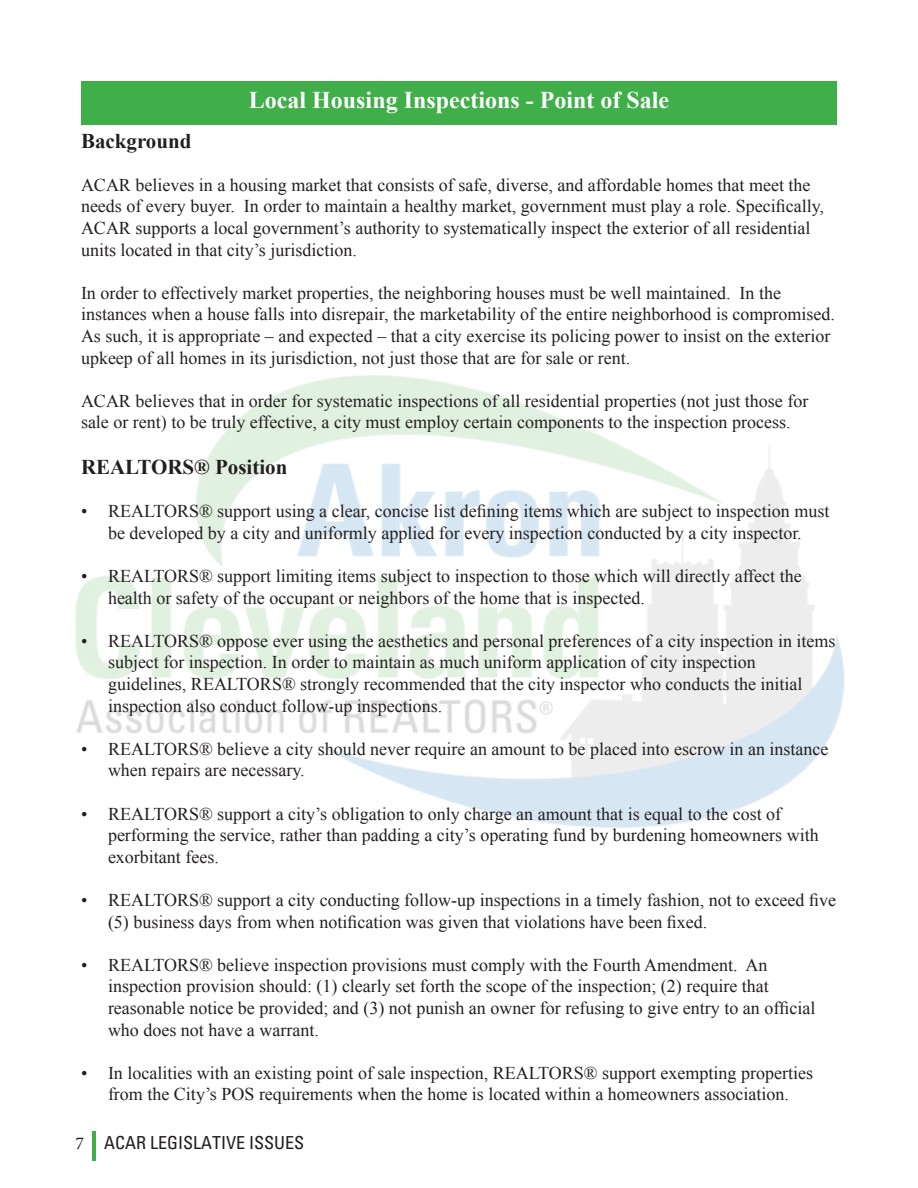
<style>
.page{position:relative;width:918px;height:1188px;background:#fff}
.page>*{position:absolute;margin:0;border:0;box-sizing:border-box;transform-origin:0 0}
.t1{font:700 24px "Times New Roman";color:#fff}
.t2{font:700 21px "Times New Roman";color:#231f20}
.t3{font:18px/21.6px "Times New Roman";color:#231f20}
.t4{font:condensed 18px "Univers";color:#231f20}
.s1{font-family:"Minion Pro";font-stretch:normal}
</style>
<div class="page">
<img style="left:75px;top:375px;width:770px;height:453px">
<hr style="left:93px;top:1131px;width:3px;height:30px;background:#40ae49">
<div style="left:81px;top:81px;width:756px;height:43px;background:#40ae49"></div>
<p class="t1" style="left:249px;top:84px;width:422px">Local Housing Inspections - Point of Sale</p>
<p class="t2" style="left:81px;top:126px;width:112px">Background</p>
<p class="t3" style="left:81px;top:174px;width:745px">ACAR believes in a housing market that consists of safe, diverse, and affordable homes that meet the needs of every buyer. In order to maintain a healthy market, government must play a role. Specifically, ACAR supports a local government’s authority to systematically inspect the exterior of all residential units located in that city’s jurisdiction.</p>
<p class="t3" style="left:81px;top:282px;width:756px">In order to effectively market properties, the neighboring houses must be well maintained. In the instances when a house falls into disrepair, the marketability of the entire neighborhood is compromised.<br>As such, it is appropriate – and expected – that a city exercise its policing power to insist on the exterior upkeep of all homes in its jurisdiction, not just those that are for sale or rent.</p>
<p class="t3" style="left:81px;top:390px;width:729px">ACAR believes that in order for systematic inspections of all residential properties (not just those for sale or rent) to be truly effective, a city must employ certain components to the inspection process.</p>
<p class="t2" style="left:81px;top:452px;width:208px">REALTORS® Position</p>
<p class="t3" style="left:81px;top:500px;width:750px">• REALTORS® support using a clear, concise list defining items which are subject to inspection must</p>
<p class="t3" style="left:108px;top:522px;width:695px">be developed by a city and uniformly applied for every inspection conducted by a city inspector.</p>
<p class="t3" style="left:81px;top:565px;width:722px">• REALTORS® support limiting items subject to inspection to those which will directly affect the</p>
<p class="t3" style="left:108px;top:586px;width:538px">health or safety of the occupant or neighbors of the home that is inspected.</p>
<p class="t3" style="left:81px;top:630px;width:756px">• REALTORS® oppose ever using the aesthetics and personal preferences of a city inspection in items</p>
<p class="t3" style="left:108px;top:651px;width:649px">subject for inspection. In order to maintain as much uniform application of city inspection</p>
<p class="t3" style="left:108px;top:673px;width:696px">guidelines, REALTORS® strongly recommended that the city inspector who conducts the initial</p>
<p class="t3" style="left:108px;top:694px;width:336px">inspection also conduct follow-up inspections.</p>
<p class="t3" style="left:81px;top:738px;width:749px">• REALTORS® believe a city should never require an amount to be placed into escrow in an instance</p>
<p class="t3" style="left:108px;top:759px;width:198px">when repairs are necessary.</p>
<p class="t3" style="left:81px;top:802px;width:702px">• REALTORS® support a city’s obligation to only charge an amount that is equal to the cost of</p>
<p class="t3" style="left:108px;top:824px;width:712px">performing the service, rather than padding a city’s operating fund by burdening homeowners with</p>
<p class="t3" style="left:108px;top:846px;width:112px">exorbitant fees.</p>
<p class="t3" style="left:81px;top:889px;width:757px">• REALTORS® support a city conducting follow-up inspections in a timely fashion, not to exceed five</p>
<p class="t3" style="left:108px;top:910px;width:601px">(5) business days from when notification was given that violations have been fixed.</p>
<p class="t3" style="left:81px;top:954px;width:688px">• REALTORS® believe inspection provisions must comply with the Fourth Amendment. An</p>
<p class="t3" style="left:108px;top:975px;width:662px">inspection provision should: (1) clearly set forth the scope of the inspection; (2) require that</p>
<p class="t3" style="left:108px;top:997px;width:709px">reasonable notice be provided; and (3) not punish an owner for refusing to give entry to an official</p>
<p class="t3" style="left:108px;top:1018px;width:212px">who does not have a warrant.</p>
<p class="t3" style="left:81px;top:1062px;width:734px">• In localities with an existing point of sale inspection, REALTORS® support exempting properties</p>
<p class="t3" style="left:108px;top:1083px;width:682px">from the City’s POS requirements when the home is located within a homeowners association.</p>
<p class="t4" style="left:76px;top:1131px;width:230px"><span class="s1">7</span> ACAR LEGISLATIVE ISSUES</p>
</div>
